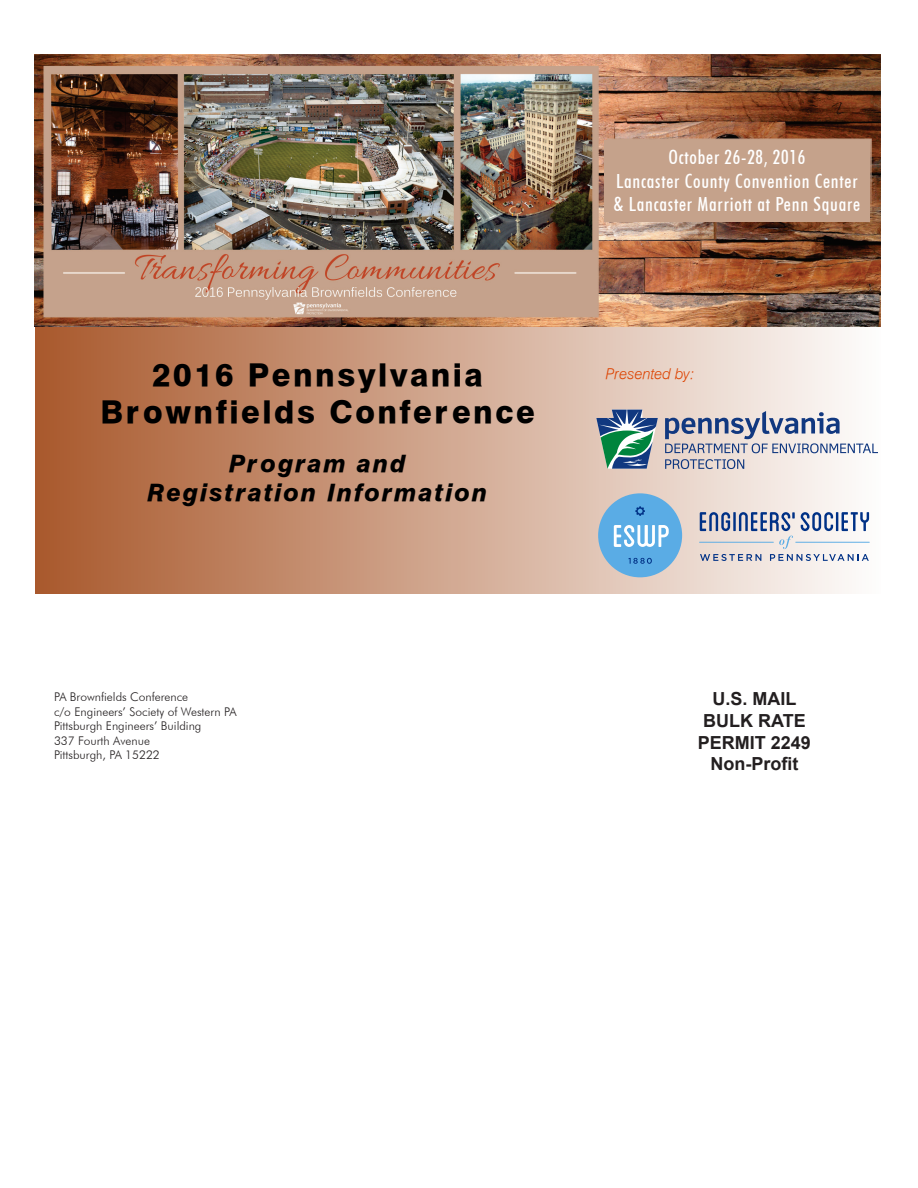
<style>
.page{position:relative;width:918px;height:1188px;background:#fff}
.page>*{position:absolute;margin:0;border:0;box-sizing:border-box;transform-origin:0 0}
.Speakers{font:800 31.5px/37.8px "Halvett";letter-spacing:.08em;color:#000;text-align:center}
.Speakers-2{font:italic 800 24px/28.8px "Halvett";letter-spacing:.08em;color:#000;text-align:center}
.Speakers-3{font:500 condensed 19.5px "Futura BT";letter-spacing:.04em;color:#fff}
.t1{font:700 18px "Arial";color:#231f20}
.t2{font:italic 300 15px "Halvett";color:#dd4301}
.Body_text{font:300 12px "Futura BT";color:#231f20}
</style>
<div class="page">
<div style="left:35px;top:326px;width:845px;height:268px;background:linear-gradient(to right,#a9592c,#fdfdfc)"></div>
<img style="left:35px;top:54px;width:845px;height:272px">
<svg style="left:665px;top:411px;width:213px;height:42px"></svg>
<svg style="left:665px;top:459px;width:79px;height:10px"></svg>
<svg style="left:596px;top:410px;width:62px;height:59px"></svg>
<div style="left:604px;top:141px;width:266px;height:81px;background:#c5a28b"></div>
<div style="left:598px;top:493px;width:84px;height:84px;background:#5aace5;border-radius:50%"></div>
<svg style="left:628px;top:558px;width:24px;height:6px"></svg>
<svg style="left:635px;top:506px;width:10px;height:10px"></svg>
<svg style="left:614px;top:525px;width:55px;height:22px"></svg>
<hr style="left:795px;top:542px;width:75px;height:1px;background:#5aace5">
<hr style="left:699px;top:542px;width:75px;height:1px;background:#5aace5">
<svg style="left:700px;top:512px;width:169px;height:49px"></svg>
<p class="Speakers" style="left:100px;top:355px;width:436px">2016 Pennsylvania<br>Brownfields Conference</p>
<p class="Speakers-2" style="left:148px;top:449px;width:341px">Program and<br>Registration Information</p>
<p class="Speakers-3" style="left:668px;top:146px;width:138px">October 26-28, 2016</p>
<p class="Speakers-3" style="left:616px;top:169px;width:243px">Lancaster County Convention Center</p>
<p class="Speakers-3" style="left:613px;top:192px;width:248px">&amp; Lancaster Marriott at Penn Square</p>
<p class="t2" style="left:606px;top:365px;width:90px">Presented by:</p>
<p class="Body_text" style="left:54px;top:690px;width:136px">PA Brownfields Conference</p>
<p class="Body_text" style="left:54px;top:704px;width:184px">c/o Engineers’ Society of Western PA</p>
<p class="Body_text" style="left:54px;top:719px;width:149px">Pittsburgh Engineers’ Building</p>
<p class="Body_text" style="left:54px;top:733px;width:98px">337 Fourth Avenue</p>
<p class="Body_text" style="left:54px;top:747px;width:107px">Pittsburgh, PA 15222</p>
<p class="t1" style="left:713px;top:686px;width:86px">U.S. MAIL</p>
<p class="t1" style="left:703px;top:708px;width:104px">BULK RATE</p>
<p class="t1" style="left:698px;top:730px;width:115px">PERMIT 2249</p>
<p class="t1" style="left:710px;top:751px;width:89px">Non-Profit</p>
</div>
